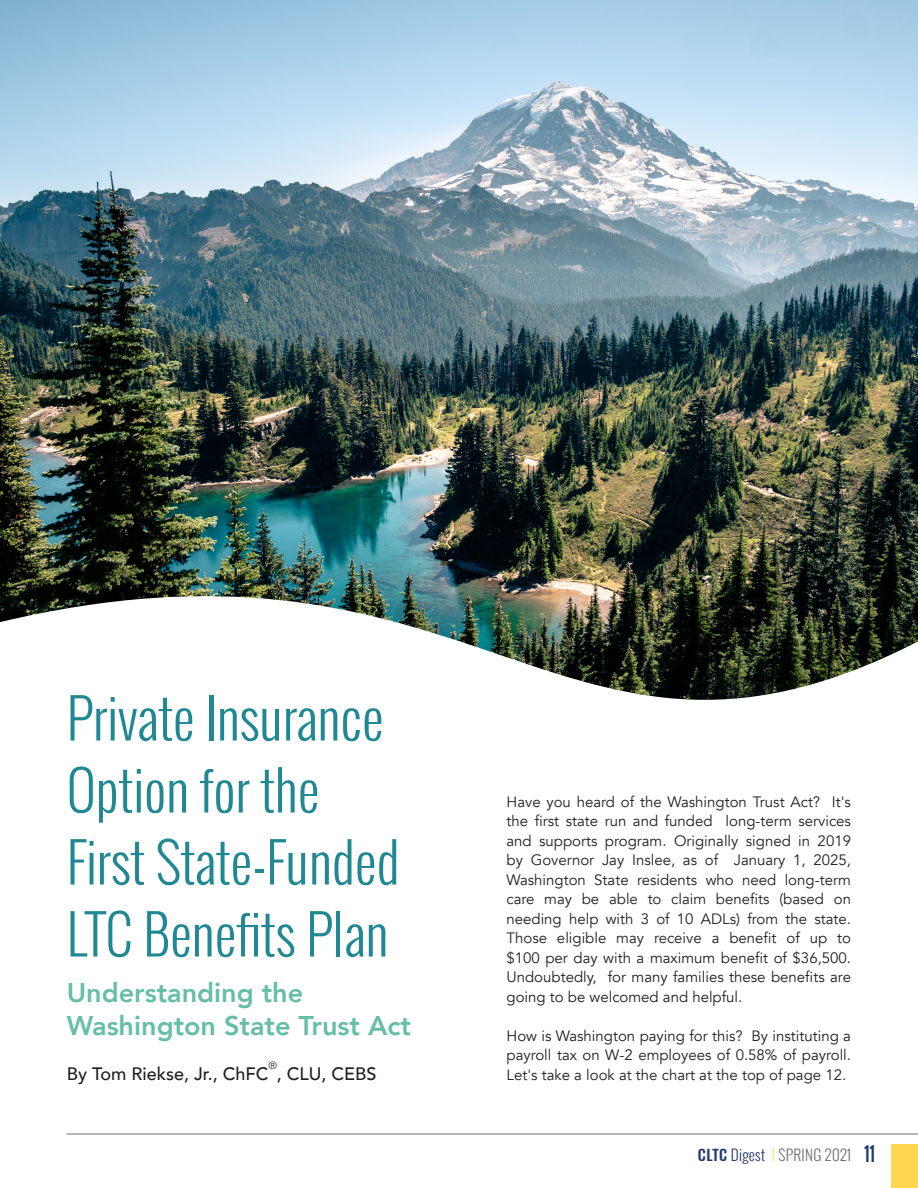
<style>
.page{position:relative;width:918px;height:1188px;background:#fff}
.page>*{position:absolute;margin:0;border:0;box-sizing:border-box;transform-origin:0 0}
.t1{font:300 54px/72px "Oswald";color:#208893}
.t2{font:800 27px "Avenir";color:#66bea6}
.t3{font:500 18px "Avenir";color:#231f20}
.Normal__Web{font:15px/19.5px "Avenir";color:#231f20;text-align:justify}
.t4{font:300 15px "Oswald";letter-spacing:.02em;color:#6d6e71}
.t5{font:10.5px "Avenir";color:#231f20}
.s1{font-weight:500;color:#21376d}
.s2{color:#21376d}
.s3{color:#ffd74f}
.s4{font-weight:400;font-size:18.9px;color:#21376d}
</style>
<div class="page">
<hr style="left:67px;top:1134px;width:851px;height:1px;background:#6d6e71">
<div style="left:891px;top:1144px;width:27px;height:44px;background:#ffd74f"></div>
<img style="left:0;top:0;width:918px;height:700px">
<p class="t1" style="left:67px;top:682px;width:318px">Private Insurance<br>Option for the</p>
<p class="t1" style="left:67px;top:826px;width:334px">First State-Funded</p>
<p class="t1" style="left:67px;top:898px;width:323px">LTC Benefits Plan</p>
<p class="t2" style="left:67px;top:971px;width:238px">Understanding the</p>
<p class="t2" style="left:67px;top:1004px;width:346px">Washington State Trust Act</p>
<p class="t3" style="left:67px;top:1058px;width:203px">By Tom Riekse, Jr., ChFC</p>
<p class="t5" style="left:268px;top:1059px;width:10px">®</p>
<p class="t3" style="left:277px;top:1058px;width:101px">, CLU, CEBS</p>
<p class="Normal__Web" style="left:507px;top:792px;width:346px">Have you heard of the Washington Trust Act? It's the first state run and funded long-term services and supports program. Originally signed in 2019 by Governor Jay Inslee, as of January 1, 2025, Washington State residents who need long-term care may be able to claim benefits (based on needing help with 3 of 10 ADLs) from the state.<br>Those eligible may receive a benefit of up to $100 per day with a maximum benefit of $36,500.<br>Undoubtedly, for many families these benefits are going to be welcomed and helpful.</p>
<p class="Normal__Web" style="left:507px;top:1026px;width:346px">How is Washington paying for this? By instituting a payroll tax on W-2 employees of 0.58% of payroll.<br>Let's take a look at the chart at the top of page 12.</p>
<p class="t4" style="left:698px;top:1143px;width:179px"><span class="s1">CLTC</span> <span class="s2">Digest</span> <span class="s3">|</span> SPRING 2021 <span class="s4">11</span></p>
</div>
